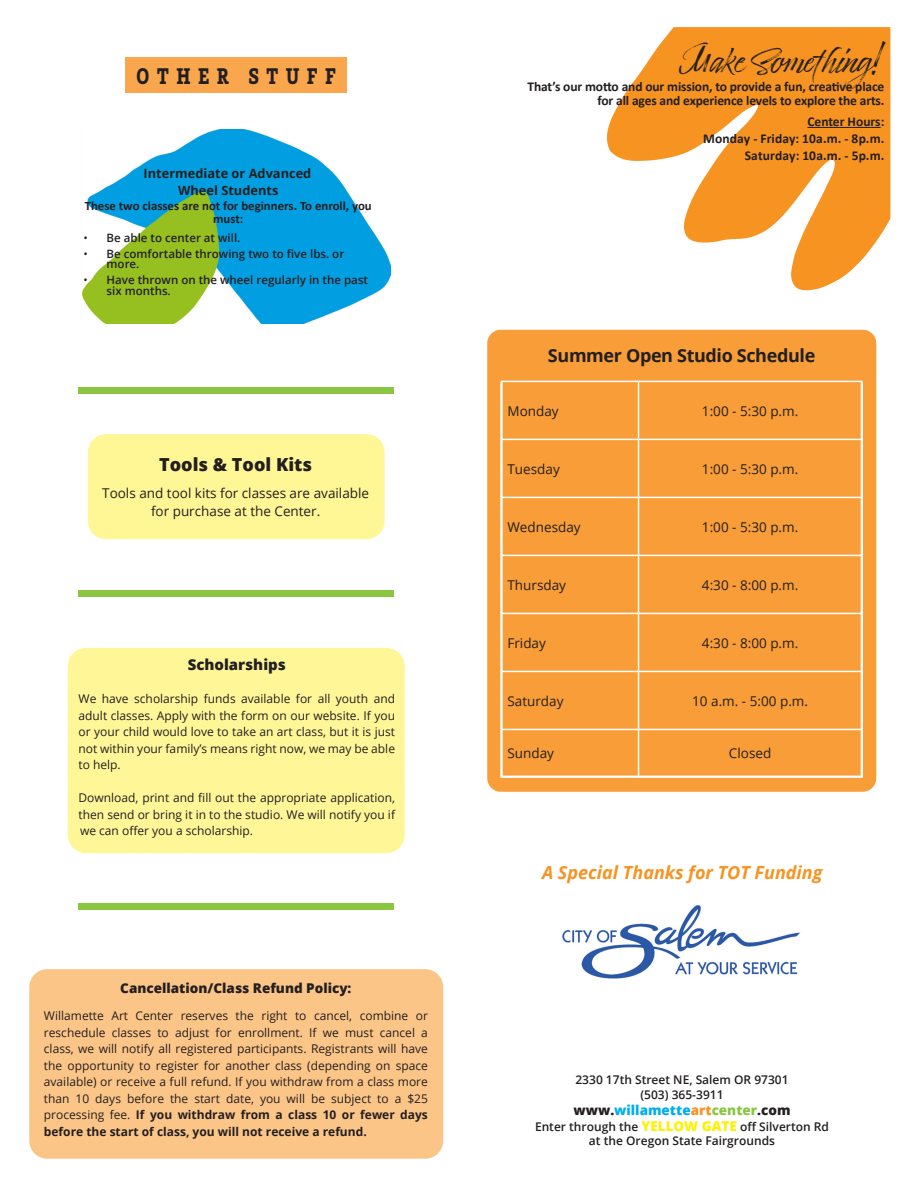
<style>
.page{position:relative;width:918px;height:1188px;background:#fff}
.page>*{position:absolute;margin:0;border:0;box-sizing:border-box;transform-origin:0 0}
.Class_description_title{font:30px "Timberline";letter-spacing:-.01em;color:#231f20;scale:1.04 1}
.vaccine{font:800 22.5px "Vaccine";letter-spacing:.46em;color:#231f20;scale:.72 1}
.vaccine-2{font:italic 700 18px "Open Sans";color:#f79321}
.vaccine-3{font:700 18px "Open Sans";letter-spacing:-.02em;color:#231f20}
.vaccine-4{font:800 18px "Open Sans";color:#231f20}
.vaccine-5{font:800 15px "Open Sans";color:#231f20}
.vaccine-6{font:13.5px "Open Sans";color:#231f20}
.CLASS_DATE{font:700 13.5px/13.5px "Calibri";letter-spacing:-.01em;color:#231f20;text-align:right}
.CLASS_DATE-2{font:700 13.5px "Calibri";letter-spacing:.01em;color:#231f20}
.vaccine-7{font:800 13.5px "Open Sans";color:#231f20}
.t1{font:800 13.5px "Open Sans";color:#00aeef}
.vaccine-8{font:700 12.75px/12.8px "Calibri";color:#231f20;text-align:center}
.vaccine-9{font:700 12.75px "Open Sans";color:#231f20}
.vaccine-10{font:12px/16.5px "Open Sans";color:#231f20;text-align:justify}
.t2{font:600 12px "Open Sans";color:#231f20}
.t3{font:600 11.55px/10.2px "Open Sans";color:#231f20}
.s1{font-weight:400}
.s2{font-weight:700}
.s3{color:#231f20}
.s4{color:#f79321}
.s5{color:#8bc642}
.s6{font-weight:800;font-size:13.5px;color:#fff101}
</style>
<div class="page">
<svg style="left:607px;top:27px;width:283px;height:263px;fill:#f79321"></svg>
<hr style="left:807px;top:127px;width:74px;height:1px;background:#231f20">
<div style="left:29px;top:969px;width:414px;height:190px;background:#fcc588;border-radius:18px"></div>
<div style="left:487px;top:330px;width:389px;height:462px;background:#f89d37;border-radius:14px"></div>
<hr style="left:639px;top:776px;width:224px;height:1px;background:#fff">
<hr style="left:501px;top:382px;width:1px;height:57px;background:#fff">
<hr style="left:502px;top:382px;width:1px;height:57px;background:#fff">
<hr style="left:861px;top:382px;width:1px;height:57px;background:#fff">
<hr style="left:862px;top:382px;width:1px;height:57px;background:#fff">
<hr style="left:501px;top:439px;width:1px;height:58px;background:#fff">
<hr style="left:502px;top:439px;width:1px;height:58px;background:#fff">
<hr style="left:861px;top:439px;width:1px;height:58px;background:#fff">
<hr style="left:862px;top:439px;width:1px;height:58px;background:#fff">
<hr style="left:501px;top:497px;width:1px;height:58px;background:#fff">
<hr style="left:502px;top:497px;width:1px;height:58px;background:#fff">
<hr style="left:861px;top:497px;width:1px;height:58px;background:#fff">
<hr style="left:862px;top:497px;width:1px;height:58px;background:#fff">
<hr style="left:501px;top:555px;width:1px;height:58px;background:#fff">
<hr style="left:502px;top:555px;width:1px;height:58px;background:#fff">
<hr style="left:861px;top:555px;width:1px;height:58px;background:#fff">
<hr style="left:862px;top:555px;width:1px;height:58px;background:#fff">
<hr style="left:501px;top:613px;width:1px;height:58px;background:#fff">
<hr style="left:502px;top:613px;width:1px;height:58px;background:#fff">
<hr style="left:861px;top:613px;width:1px;height:58px;background:#fff">
<hr style="left:862px;top:613px;width:1px;height:58px;background:#fff">
<hr style="left:501px;top:671px;width:1px;height:58px;background:#fff">
<hr style="left:502px;top:671px;width:1px;height:58px;background:#fff">
<hr style="left:861px;top:671px;width:1px;height:58px;background:#fff">
<hr style="left:862px;top:671px;width:1px;height:58px;background:#fff">
<hr style="left:501px;top:729px;width:1px;height:48px;background:#fff">
<hr style="left:502px;top:729px;width:1px;height:47px;background:#fff">
<hr style="left:861px;top:729px;width:1px;height:47px;background:#fff">
<hr style="left:862px;top:729px;width:1px;height:48px;background:#fff">
<hr style="left:638px;top:440px;width:1px;height:57px;background:#fff">
<hr style="left:638px;top:556px;width:1px;height:57px;background:#fff">
<hr style="left:638px;top:672px;width:1px;height:57px;background:#fff">
<hr style="left:638px;top:382px;width:1px;height:57px;background:#fff">
<hr style="left:502px;top:439px;width:137px;height:1px;background:#fff">
<hr style="left:639px;top:439px;width:222px;height:1px;background:#fff">
<hr style="left:502px;top:497px;width:137px;height:1px;background:#fff">
<hr style="left:639px;top:497px;width:222px;height:1px;background:#fff">
<hr style="left:638px;top:498px;width:1px;height:57px;background:#fff">
<hr style="left:502px;top:555px;width:137px;height:1px;background:#fff">
<hr style="left:639px;top:555px;width:222px;height:1px;background:#fff">
<hr style="left:502px;top:613px;width:137px;height:1px;background:#fff">
<hr style="left:639px;top:613px;width:222px;height:1px;background:#fff">
<hr style="left:638px;top:614px;width:1px;height:57px;background:#fff">
<hr style="left:502px;top:671px;width:137px;height:1px;background:#fff">
<hr style="left:639px;top:671px;width:222px;height:1px;background:#fff">
<hr style="left:502px;top:729px;width:137px;height:1px;background:#fff">
<hr style="left:639px;top:729px;width:222px;height:1px;background:#fff">
<hr style="left:638px;top:730px;width:1px;height:46px;background:#fff">
<hr style="left:502px;top:776px;width:137px;height:1px;background:#fff">
<hr style="left:501px;top:777px;width:138px;height:1px;background:#fff">
<hr style="left:639px;top:777px;width:224px;height:1px;background:#fff">
<hr style="left:501px;top:381px;width:138px;height:1px;background:#fff">
<hr style="left:639px;top:381px;width:224px;height:1px;background:#fff">
<div style="left:125px;top:58px;width:222px;height:35px;background:#f9a64d"></div>
<div style="left:68px;top:648px;width:337px;height:205px;background:#fff698;border-radius:18px"></div>
<img style="left:562px;top:905px;width:238px;height:74px">
<div style="left:88px;top:434px;width:297px;height:105px;background:#fff695;border-radius:18px"></div>
<img style="left:82px;top:129px;width:309px;height:194px">
<div style="left:78px;top:388px;width:316px;height:6px;background:#8bc642"></div>
<div style="left:78px;top:591px;width:316px;height:6px;background:#8bc642"></div>
<div style="left:78px;top:904px;width:316px;height:6px;background:#8bc642"></div>
<p class="vaccine" style="left:137px;top:61px;width:278px">OTHER STUFF</p>
<p class="vaccine-9" style="left:144px;top:164px;width:169px">Intermediate or Advanced</p>
<p class="vaccine-9" style="left:178px;top:181px;width:102px">Wheel Students</p>
<p class="vaccine-8" style="left:85px;top:199px;width:289px">These two classes are not for beginners. To enroll, you must:</p>
<p class="t3" style="left:84px;top:232px;width:158px"><span class="s1">•</span> Be able to center at will.</p>
<p class="t3" style="left:107px;top:248px;width:239px;text-indent:-23px"><span class="s1">•</span> Be comfortable throwing two to five lbs. or more.</p>
<p class="t3" style="left:107px;top:275px;width:263px;text-indent:-23px"><span class="s1">•</span> Have thrown on the wheel regularly in the past six months.</p>
<p class="vaccine-4" style="left:159px;top:451px;width:154px">Tools &amp; Tool Kits</p>
<p class="vaccine-6" style="left:102px;top:484px;width:268px">Tools and tool kits for classes are available</p>
<p class="vaccine-6" style="left:151px;top:502px;width:171px">for purchase at the Center.</p>
<p class="vaccine-5" style="left:188px;top:653px;width:100px">Scholarships</p>
<p class="vaccine-10" style="left:79px;top:690px;width:318px">We have scholarship funds available for all youth and adult classes. Apply with the form on our website. If you or your child would love to take an art class, but it is just not within your family’s means right now, we may be able to help.</p>
<p class="vaccine-10" style="left:79px;top:789px;width:318px">Download, print and fill out the appropriate application, then send or bring it in to the studio. We will notify you if we can offer you a scholarship.</p>
<p class="vaccine-7" style="left:120px;top:978px;width:233px">Cancellation/Class Refund Policy:</p>
<p class="vaccine-10" style="left:44px;top:1007px;width:386px">Willamette Art Center reserves the right to cancel, combine or reschedule classes to adjust for enrollment. If we must cancel a class, we will notify all registered participants. Registrants will have the opportunity to register for another class (depending on space available) or receive a full refund. If you withdraw from a class more than 10 days before the start date, you will be subject to a $25 processing fee. <span class="s2">If you withdraw from a class 10 or fewer days before the start of class, you will not receive a refund.</span></p>
<p class="Class_description_title" style="left:679px;top:44px;width:204px">Make Something!</p>
<p class="CLASS_DATE" style="left:528px;top:80px;width:358px">That’s our motto and our mission, to provide a fun, creative place for all ages and experience levels to explore the arts.</p>
<p class="CLASS_DATE" style="left:807px;top:115px;width:78px">Center Hours:</p>
<p class="CLASS_DATE-2" style="left:703px;top:129px;width:183px">Monday - Friday: 10a.m. - 8p.m.</p>
<p class="CLASS_DATE-2" style="left:745px;top:146px;width:141px">Saturday: 10a.m. - 5p.m.</p>
<p class="vaccine-3" style="left:548px;top:343px;width:269px">Summer Open Studio Schedule</p>
<p class="vaccine-6" style="left:507px;top:401px;width:53px">Monday</p>
<p class="vaccine-6" style="left:702px;top:401px;width:98px">1:00 - 5:30 p.m.</p>
<p class="vaccine-6" style="left:507px;top:459px;width:54px">Tuesday</p>
<p class="vaccine-6" style="left:702px;top:459px;width:98px">1:00 - 5:30 p.m.</p>
<p class="vaccine-6" style="left:507px;top:517px;width:75px">Wednesday</p>
<p class="vaccine-6" style="left:702px;top:517px;width:98px">1:00 - 5:30 p.m.</p>
<p class="vaccine-6" style="left:507px;top:575px;width:60px">Thursday</p>
<p class="vaccine-6" style="left:702px;top:575px;width:98px">4:30 - 8:00 p.m.</p>
<p class="vaccine-6" style="left:507px;top:633px;width:40px">Friday</p>
<p class="vaccine-6" style="left:702px;top:633px;width:98px">4:30 - 8:00 p.m.</p>
<p class="vaccine-6" style="left:507px;top:691px;width:58px">Saturday</p>
<p class="vaccine-6" style="left:692px;top:691px;width:117px">10 a.m. - 5:00 p.m.</p>
<p class="vaccine-6" style="left:507px;top:744px;width:48px">Sunday</p>
<p class="vaccine-6" style="left:729px;top:744px;width:44px">Closed</p>
<p class="vaccine-2" style="left:542px;top:860px;width:282px">A Special Thanks for TOT Funding</p>
<p class="t2" style="left:575px;top:1071px;width:215px">2330 17th Street NE, Salem OR 97301</p>
<p class="t2" style="left:640px;top:1086px;width:85px">(503) 365-3911</p>
<p class="t1" style="left:574px;top:1100px;width:218px"><span class="s3">www.</span>willamette<span class="s4">art</span><span class="s5">center</span><span class="s3">.com</span></p>
<p class="t2" style="left:535px;top:1118px;width:296px">Enter through the <span class="s6">YELLOW GATE</span> off Silverton Rd</p>
<p class="t2" style="left:589px;top:1133px;width:188px">at the Oregon State Fairgrounds</p>
</div>
